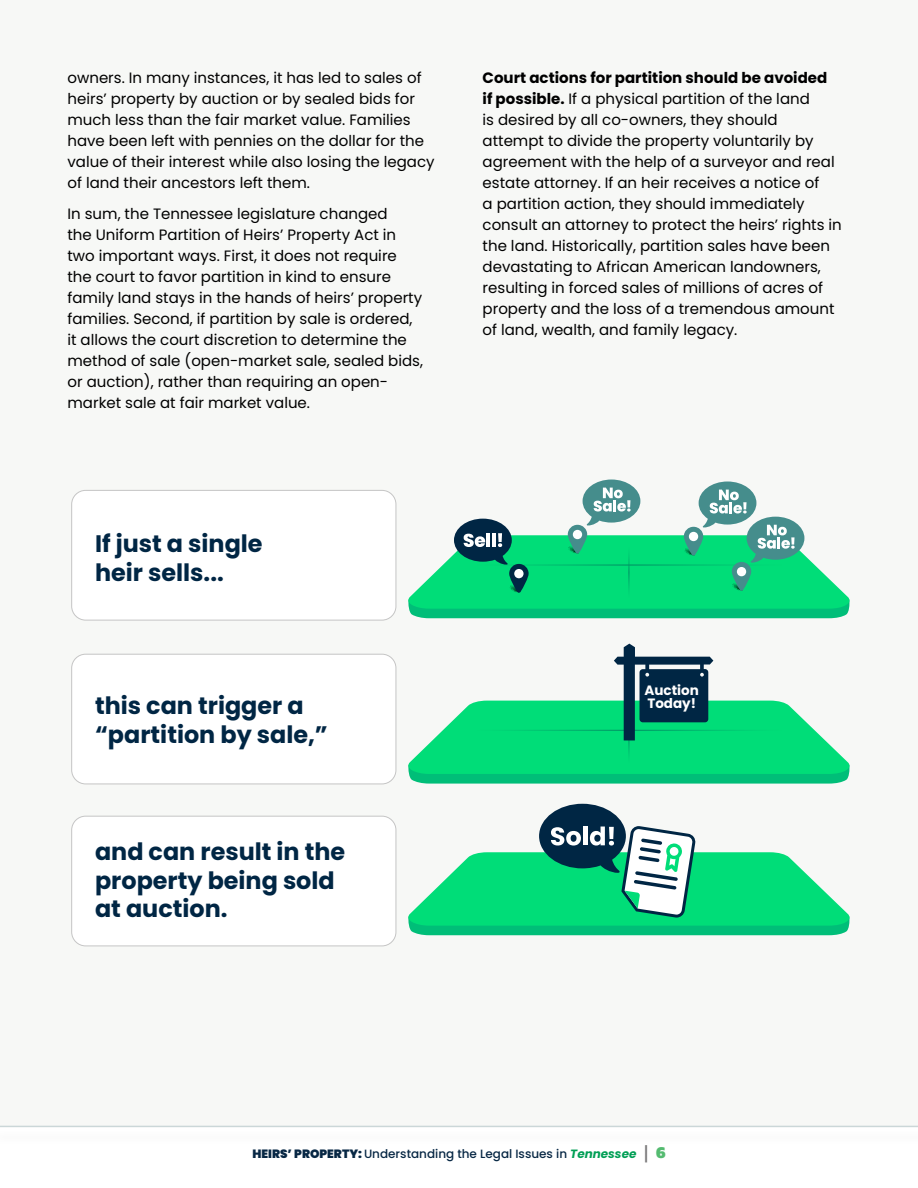
<style>
.page{position:relative;width:918px;height:1188px;background:#f7f8f6}
.page>*{position:absolute;margin:0;border:0;box-sizing:border-box;transform-origin:0 0}
.t1{font:700 23.85px/28.7px "Poppins";color:#002644}
.t2{font:15px/21px "Poppins";color:#000}
.t3{font:700 13.5px/12.8px "Poppins";color:#fff}
.t4{font:500 12px "Poppins";color:#072744}
.s1{font-weight:700}
.s2{font-weight:900}
.s3{font-weight:700;font-style:italic;color:#009f55}
.s4{font-family:"Alfa Slab One";font-weight:400;font-size:13.5px;color:#767576}
.s5{font-family:"Alfa Slab One";font-weight:400;font-size:13.5px;color:#54bb70}
</style>
<div class="page">
<div style="left:72px;top:490px;width:324px;height:130px;background:#fff;border-radius:14px"></div>
<div style="left:71px;top:490px;width:325px;height:130px;border:1px solid #c5c5c5;border-radius:14px"></div>
<div style="left:72px;top:654px;width:324px;height:130px;background:#fff;border-radius:14px"></div>
<div style="left:71px;top:654px;width:325px;height:130px;border:1px solid #c5c5c5;border-radius:14px"></div>
<div style="left:72px;top:816px;width:324px;height:130px;background:#fff;border-radius:14px"></div>
<div style="left:71px;top:816px;width:325px;height:130px;border:1px solid #c5c5c5;border-radius:14px"></div>
<svg style="left:408px;top:480px;width:442px;height:138px"></svg>
<svg style="left:408px;top:644px;width:442px;height:140px"></svg>
<svg style="left:408px;top:804px;width:442px;height:131px"></svg>
<div style="left:0;top:1126px;width:918px;height:62px;background:#fff"></div>
<hr style="left:0;top:1126px;width:918px;height:1px;background:#cbd7d8">
<p class="t2" style="left:68px;top:68px;width:369px">owners. In many instances, it has led to sales of heirs’ property by auction or by sealed bids for much less than the fair market value. Families have been left with pennies on the dollar for the value of their interest while also losing the legacy of land their ancestors left them.</p>
<p class="t2" style="left:68px;top:203px;width:357px">In sum, the Tennessee legislature changed<br>the Uniform Partition of Heirs’ Property Act in two important ways. First, it does not require the court to favor partition in kind to ensure family land stays in the hands of heirs’ property families. Second, if partition by sale is ordered, it allows the court discretion to determine the method of sale (open-market sale, sealed bids, or auction), rather than requiring an open&shy;market sale at fair market value.</p>
<p class="t2" style="left:483px;top:68px;width:361px"><span class="s1">Court actions for partition should be avoided<br>if possible.</span> If a physical partition of the land<br>is desired by all co-owners, they should attempt to divide the property voluntarily by agreement with the help of a surveyor and real estate attorney. If an heir receives a notice of<br>a partition action, they should immediately consult an attorney to protect the heirs’ rights in the land. Historically, partition sales have been devastating to African American landowners, resulting in forced sales of millions of acres of property and the loss of a tremendous amount of land, wealth, and family legacy.</p>
<p class="t1" style="left:95px;top:529px;width:169px">If just a single heir sells...</p>
<p class="t1" style="left:95px;top:692px;width:234px">this can trigger a “partition by sale,”</p>
<p class="t1" style="left:95px;top:838px;width:252px">and can result in the property being sold at auction.</p>
<p class="t3" style="left:645px;top:684px;width:56px">Auction<br>Today!</p>
<p class="t4" style="left:253px;top:1147px;width:414px"><span class="s2">HEIRS’ PROPERTY:</span> Understanding the Legal Issues in <span class="s3">Tennessee</span> <span class="s4">|</span> <span class="s5">6</span></p>
</div>
